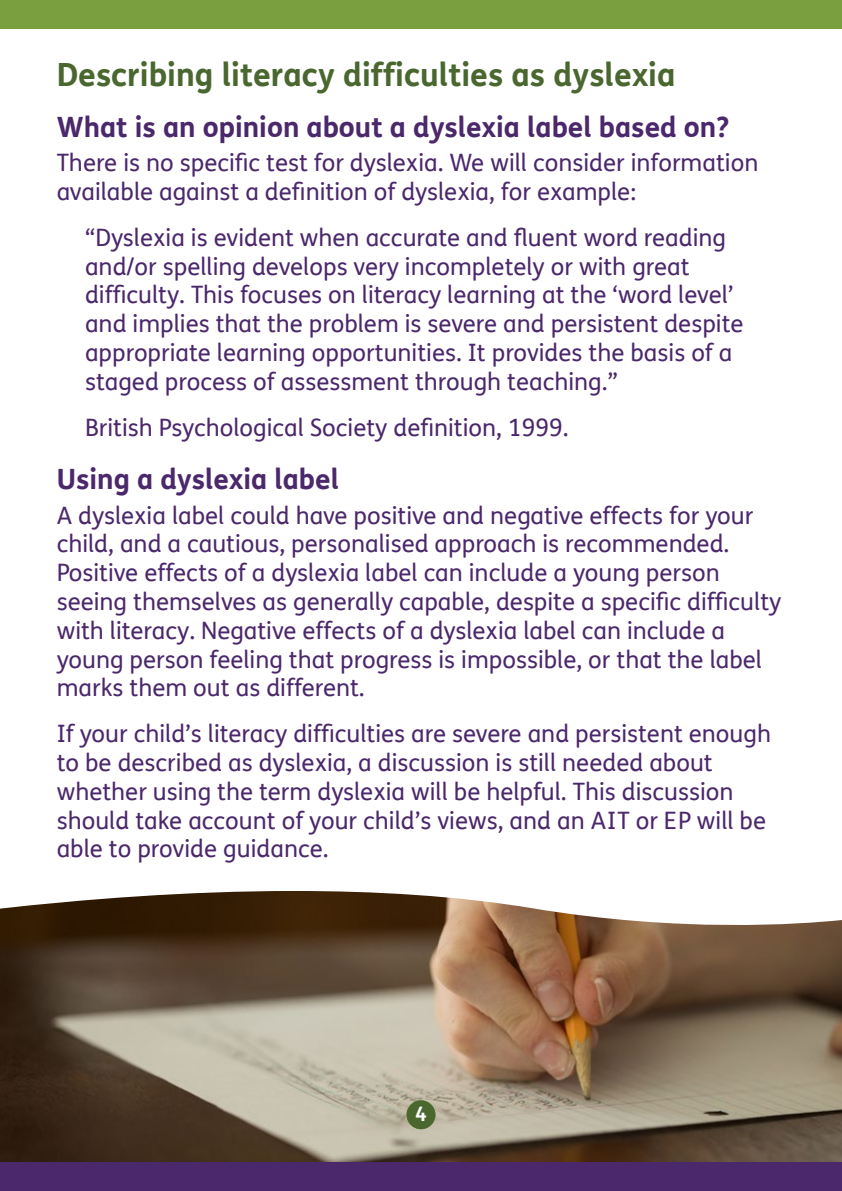
<style>
.page{position:relative;width:842px;height:1191px;background:#fff}
.page>*{position:absolute;margin:0;border:0;box-sizing:border-box;transform-origin:0 0}
.t1{font:700 32px "FS Me";color:#49672f}
.t2{font:700 28px "FS Me";color:#4b286b}
.Body_12pt_PURPLE{font:24px/28.8px "FS Me";color:#4b276b}
.t3{font:700 20px "FS Me";color:#fff}
</style>
<div class="page">
<img style="left:0;top:891px;width:842px;height:271px">
<div style="left:407px;top:1100px;width:28px;height:29px;background:#49672f;border-radius:50%"></div>
<div style="left:0;top:1162px;width:842px;height:29px;background:#4b286b"></div>
<div style="left:0;top:0;width:842px;height:28px;background:#7a9f3e"></div>
<h2 class="t1" style="left:57px;top:55px;width:620px">Describing literacy difficulties as dyslexia</h2>
<h3 class="t2" style="left:57px;top:109px;width:674px">What is an opinion about a dyslexia label based on?</h3>
<p class="Body_12pt_PURPLE" style="left:57px;top:149px;width:703px">There is no specific test for dyslexia. We will consider information available against a definition of dyslexia, for example:</p>
<p class="Body_12pt_PURPLE" style="left:85px;top:223px;width:660px">“Dyslexia is evident when accurate and fluent word reading and/or spelling develops very incompletely or with great difficulty. This focuses on literacy learning at the ‘word level’ and implies that the problem is severe and persistent despite appropriate learning opportunities. It provides the basis of a staged process of assessment through teaching.”</p>
<p class="Body_12pt_PURPLE" style="left:85px;top:413px;width:485px">British Psychological Society definition, 1999.</p>
<h3 class="t2" style="left:57px;top:461px;width:284px">Using a dyslexia label</h3>
<p class="Body_12pt_PURPLE" style="left:57px;top:501px;width:726px">A dyslexia label could have positive and negative effects for your child, and a cautious, personalised approach is recommended.<br>Positive effects of a dyslexia label can include a young person seeing themselves as generally capable, despite a specific difficulty with literacy. Negative effects of a dyslexia label can include a young person feeling that progress is impossible, or that the label marks them out as different.</p>
<p class="Body_12pt_PURPLE" style="left:57px;top:720px;width:716px">If your child’s literacy difficulties are severe and persistent enough to be described as dyslexia, a discussion is still needed about whether using the term dyslexia will be helpful. This discussion should take account of your child’s views, and an AIT or EP will be able to provide guidance.</p>
<p class="t3" style="left:415px;top:1101px;width:13px">34</p>
</div>
